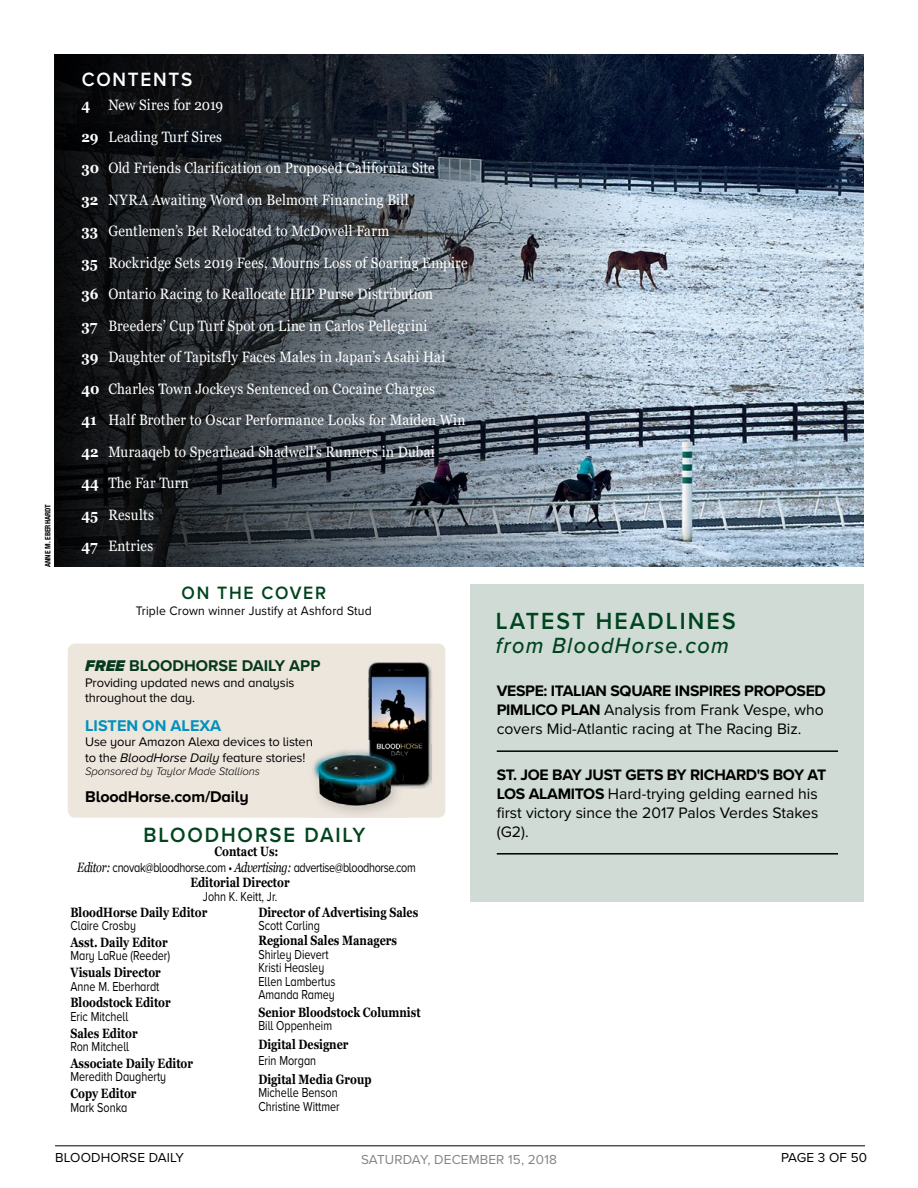
<style>
.page{position:relative;width:918px;height:1188px;background:#fff}
.page>*{position:absolute;margin:0;border:0;box-sizing:border-box;transform-origin:0 0}
.Spotlight_On_Headlin{font:600 24.15px "Proxima Nova";letter-spacing:.095em;color:#00441f;scale:.95 1}
.Spotlight_On_Headlin-2{font:italic 500 22.8px "Proxima Nova";letter-spacing:.065em;color:#00441f;scale:.95 1}
.Spotlight_On_Headlin-3{font:600 21.3px "Proxima Nova";letter-spacing:.095em;color:#00441f;scale:.95 1}
.Spotlight_On_Headlin-4{font:600 19.95px "Proxima Nova";letter-spacing:.095em;color:#fff;scale:.95 1}
.Spotlight_On_Headlin-5{font:600 18.6px "Proxima Nova";letter-spacing:.095em;color:#00441f;scale:.95 1}
.t1{font:700 16.05px "Proxima Nova A";color:#07391e}
.t2{font:700 16.05px "Proxima Nova A";letter-spacing:-.01em;color:#000}
.t3{font:700 16.05px "Proxima Nova A";color:#0091bd}
.News_Headlines_Entry{font:15.75px/18.9px "Proxima Nova";color:#000}
.Second_Page_Index{font:15px "Georgia";letter-spacing:.015em;color:#fff;scale:.9 1}
.t4{font:700 13.5px "Georgia";color:#000;scale:.8 1}
.t5{font:13.5px "Proxima Nova A";color:#000;scale:.8 1}
.t6{font:13.5px "Proxima Nova A";letter-spacing:-.03em;color:#000;scale:.8 1}
.t7{font:13.5px "Proxima Nova";letter-spacing:.01em;color:#000}
.t8{font:13.5px "Proxima Nova";letter-spacing:.01em;color:#848484}
.t9{font:12.9px/15.5px "Proxima Nova A";letter-spacing:-.01em;color:#000}
.Spotlight_On_Headlin-6{font:12.9px "Proxima Nova";letter-spacing:.015em;color:#000;scale:.95 1}
.t10{font:italic 300 11.25px "Proxima Nova A";letter-spacing:-.01em;color:#000}
.Photo_Credit{font:700 condensed 7.5px "Helvetica Neue LT Std";color:#000}
.s1{font-weight:700}
.s2{font-weight:900;font-style:italic}
.s3{font-style:italic}
.s4{font-family:"Georgia";font-style:italic}
</style>
<div class="page">
<hr style="left:55px;top:1146px;width:810px;height:1px;background:#000">
<img style="left:628px;top:54px;width:236px;height:513px">
<div style="left:470px;top:584px;width:394px;height:317px;background:#cfdbd4"></div>
<hr style="left:497px;top:750px;width:341px;height:2px;background:#000">
<hr style="left:497px;top:853px;width:341px;height:2px;background:#000">
<svg style="left:54px;top:54px;width:574px;height:513px;background:#424a53"></svg>
<div style="left:68px;top:644px;width:377px;height:174px;background:#ede6dd;border-radius:7px"></div>
<img style="left:409px;top:668px;width:23px;height:121px">
<img style="left:368px;top:662px;width:63px;height:83px">
<img style="left:409px;top:745px;width:22px;height:42px">
<img style="left:398px;top:743px;width:11px;height:44px">
<img style="left:368px;top:741px;width:30px;height:2px">
<img style="left:313px;top:750px;width:54px;height:29px">
<img style="left:316px;top:779px;width:81px;height:35px">
<img style="left:367px;top:743px;width:31px;height:46px">
<p class="Photo_Credit" style="left:43px;top:567px;width:65px;rotate:-90deg">ANNE M. EBERHARDT</p>
<p class="Spotlight_On_Headlin-4" style="left:82px;top:65px;width:118px">CONTENTS</p>
<p class="Second_Page_Index" style="left:81px;top:96px;width:159px"><span class="s1">4</span> New Sires for 2019</p>
<p class="Second_Page_Index" style="left:81px;top:128px;width:158px"><span class="s1">29</span> Leading Turf Sires</p>
<p class="Second_Page_Index" style="left:81px;top:159px;width:394px"><span class="s1">30</span> Old Friends Clarification on Proposed California Site</p>
<p class="Second_Page_Index" style="left:81px;top:191px;width:365px"><span class="s1">32</span> NYRA Awaiting Word on Belmont Financing Bill</p>
<p class="Second_Page_Index" style="left:81px;top:222px;width:344px"><span class="s1">33</span> Gentlemen’s Bet Relocated to McDowell Farm</p>
<p class="Second_Page_Index" style="left:81px;top:254px;width:431px"><span class="s1">35</span> Rockridge Sets 2019 Fees, Mourns Loss of Soaring Empire</p>
<p class="Second_Page_Index" style="left:81px;top:285px;width:392px"><span class="s1">36</span> Ontario Racing to Reallocate HIP Purse Distribution</p>
<p class="Second_Page_Index" style="left:81px;top:317px;width:386px"><span class="s1">37</span> Breeders’ Cup Turf Spot on Line in Carlos Pellegrini</p>
<p class="Second_Page_Index" style="left:81px;top:348px;width:406px"><span class="s1">39</span> Daughter of Tapitsfly Faces Males in Japan’s Asahi Hai</p>
<p class="Second_Page_Index" style="left:81px;top:380px;width:395px"><span class="s1">40</span> Charles Town Jockeys Sentenced on Cocaine Charges</p>
<p class="Second_Page_Index" style="left:81px;top:411px;width:428px"><span class="s1">41</span> Half Brother to Oscar Performance Looks for Maiden Win</p>
<p class="Second_Page_Index" style="left:81px;top:443px;width:394px"><span class="s1">42</span> Muraaqeb to Spearhead Shadwell’s Runners in Dubai</p>
<p class="Second_Page_Index" style="left:81px;top:474px;width:121px"><span class="s1">44</span> The Far Turn</p>
<p class="Second_Page_Index" style="left:81px;top:506px;width:82px"><span class="s1">45</span> Results</p>
<p class="Second_Page_Index" style="left:81px;top:537px;width:81px"><span class="s1">47</span> Entries</p>
<p class="Spotlight_On_Headlin-5" style="left:182px;top:579px;width:154px">ON THE COVER</p>
<p class="Spotlight_On_Headlin-6" style="left:136px;top:601px;width:250px">Triple Crown winner Justify at Ashford Stud</p>
<p class="t1" style="left:85px;top:654px;width:237px"><span class="s2">FREE</span> BLOODHORSE DAILY APP</p>
<p class="t9" style="left:85px;top:674px;width:211px">Providing updated news and analysis throughout the day.</p>
<p class="t3" style="left:85px;top:713px;width:138px">LISTEN ON ALEXA</p>
<p class="t9" style="left:85px;top:734px;width:229px">Use your Amazon Alexa devices to listen to the <span class="s3">BloodHorse Daily</span> feature stories!</p>
<p class="t10" style="left:85px;top:763px;width:176px">Sponsored by Taylor Made Stallions</p>
<p class="t2" style="left:85px;top:784px;width:165px">BloodHorse.com/Daily</p>
<p class="Spotlight_On_Headlin-3" style="left:143px;top:819px;width:235px">BLOODHORSE DAILY</p>
<p class="t4" style="left:215px;top:843px;width:82px">Contact Us:</p>
<p class="t6" style="left:77px;top:858px;width:425px"><span class="s4">Editor:</span> cnovak@bloodhorse.com • <span class="s4">Advertising:</span> advertise@bloodhorse.com</p>
<p class="t4" style="left:190px;top:874px;width:126px">Editorial Director</p>
<p class="t5" style="left:203px;top:886px;width:94px">John K. Keitt, Jr.</p>
<p class="t4" style="left:70px;top:903px;width:173px">BloodHorse Daily Editor</p>
<p class="t5" style="left:70px;top:916px;width:83px">Claire Crosby</p>
<p class="t4" style="left:70px;top:934px;width:123px">Asst. Daily Editor</p>
<p class="t5" style="left:70px;top:946px;width:126px">Mary LaRue (Reeder)</p>
<p class="t4" style="left:70px;top:964px;width:115px">Visuals Director</p>
<p class="t5" style="left:70px;top:976px;width:113px">Anne M. Eberhardt</p>
<p class="t4" style="left:70px;top:994px;width:127px">Bloodstock Editor</p>
<p class="t5" style="left:70px;top:1006px;width:74px">Eric Mitchell</p>
<p class="t4" style="left:70px;top:1024px;width:85px">Sales Editor</p>
<p class="t5" style="left:70px;top:1037px;width:75px">Ron Mitchell</p>
<p class="t4" style="left:70px;top:1054px;width:155px">Associate Daily Editor</p>
<p class="t5" style="left:70px;top:1067px;width:121px">Meredith Daugherty</p>
<p class="t4" style="left:70px;top:1085px;width:84px">Copy Editor</p>
<p class="t5" style="left:70px;top:1097px;width:73px">Mark Sonka</p>
<p class="t4" style="left:258px;top:903px;width:201px">Director of Advertising Sales</p>
<p class="t5" style="left:258px;top:916px;width:78px">Scott Carling</p>
<p class="t4" style="left:258px;top:932px;width:175px">Regional Sales Managers</p>
<p class="t5" style="left:258px;top:944px;width:89px">Shirley Dievert</p>
<p class="t5" style="left:258px;top:958px;width:84px">Kristi Heasley</p>
<p class="t5" style="left:258px;top:971px;width:98px">Ellen Lambertus</p>
<p class="t5" style="left:258px;top:985px;width:97px">Amanda Ramey</p>
<p class="t4" style="left:258px;top:1004px;width:204px">Senior Bloodstock Columnist</p>
<p class="t5" style="left:258px;top:1016px;width:94px">Bill Oppenheim</p>
<p class="t4" style="left:258px;top:1035px;width:114px">Digital Designer</p>
<p class="t5" style="left:258px;top:1051px;width:74px">Erin Morgan</p>
<p class="t4" style="left:258px;top:1070px;width:143px">Digital Media Group</p>
<p class="t5" style="left:258px;top:1083px;width:100px">Michelle Benson</p>
<p class="t5" style="left:258px;top:1096px;width:103px">Christine Wittmer</p>
<p class="Spotlight_On_Headlin" style="left:496px;top:603px;width:254px">LATEST HEADLINES</p>
<p class="Spotlight_On_Headlin-2" style="left:496px;top:629px;width:247px">from BloodHorse.com</p>
<p class="News_Headlines_Entry" style="left:497px;top:681px;width:331px"><span class="s1">VESPE: ITALIAN SQUARE INSPIRES PROPOSED<br>PIMLICO PLAN</span> Analysis from Frank Vespe, who covers Mid-Atlantic racing at The Racing Biz.</p>
<p class="News_Headlines_Entry" style="left:497px;top:765px;width:331px"><span class="s1">ST. JOE BAY JUST GETS BY RICHARD'S BOY AT LOS ALAMITOS</span> Hard-trying gelding earned his first victory since the 2017 Palos Verdes Stakes (G2).</p>
<p class="t7" style="left:55px;top:1147px;width:131px">BLOODHORSE DAILY</p>
<p class="t8" style="left:361px;top:1150px;width:197px">SATURDAY, DECEMBER 15, 2018</p>
<p class="t7" style="left:781px;top:1147px;width:88px">PAGE 3 OF 50</p>
</div>
